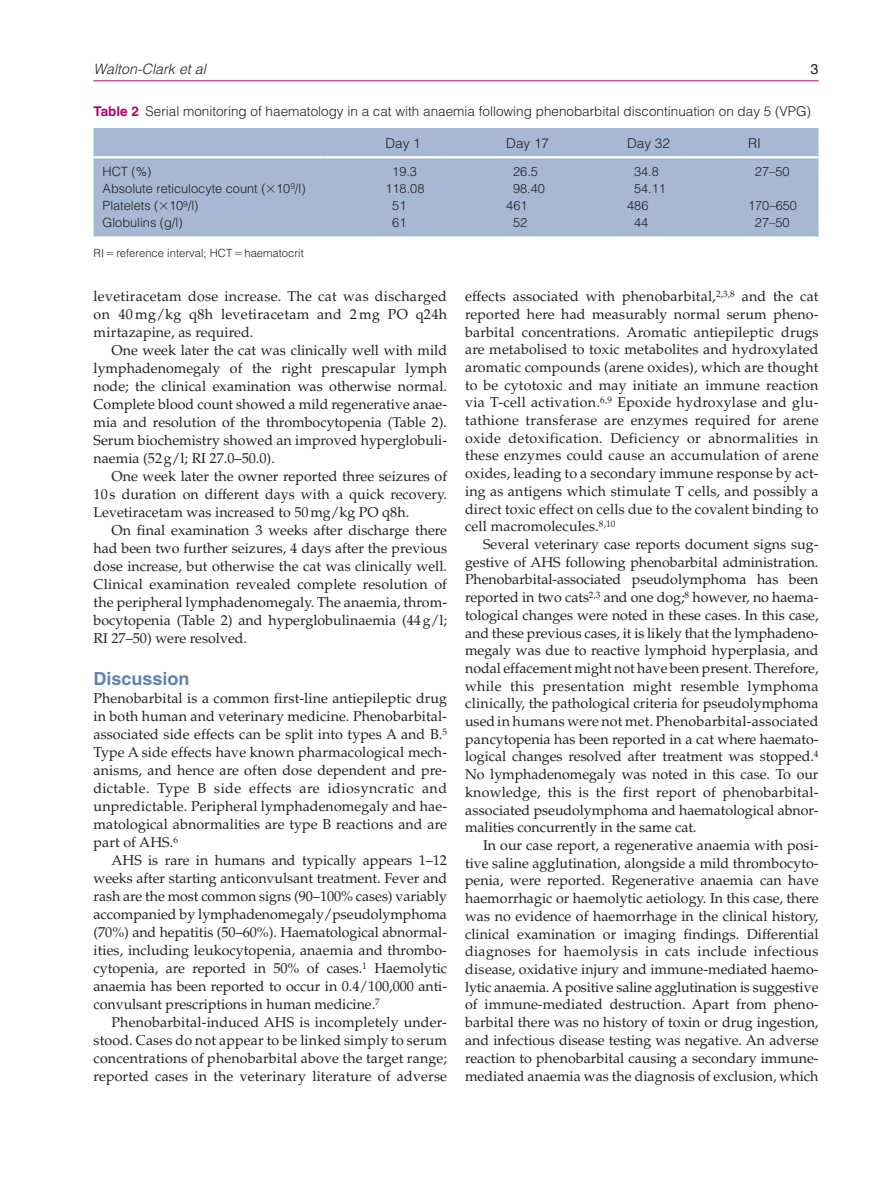
<style>
.page{position:relative;width:893px;height:1191px;background:#fff}
.page>*{position:absolute;margin:0;border:0;box-sizing:border-box;transform-origin:0 0}
.t1{font:700 18px "Helvetica LT Std";color:#5e85ae}
.t2{font:14.25px/18px "Palatino LT Std";color:#231f20;text-align:justify}
.t3{font:italic 300 14.25px "Helvetica LT Std";color:#231f20}
.t4{font:14.25px "Helvetica LT Std";color:#231f20}
.t5{font:300 13.5px "Helvetica LT Std";color:#231f20}
.t6{font:300 12.75px "Helvetica LT Std";color:#231f20}
.t7{font:300 11.25px "Helvetica LT Std";color:#231f20}
.s1{font-weight:700;color:#b6036c}
</style>
<div class="page">
<hr style="left:94px;top:80px;width:725px;height:1px;background:#b6036c">
<div style="left:94px;top:128px;width:725px;height:108px;background:#a6b8d3"></div>
<hr style="left:94px;top:156px;width:231px;height:2px;background:#fff">
<hr style="left:325px;top:156px;width:120px;height:2px;background:#fff">
<hr style="left:445px;top:156px;width:121px;height:2px;background:#fff">
<hr style="left:566px;top:156px;width:121px;height:2px;background:#fff">
<hr style="left:687px;top:156px;width:132px;height:2px;background:#fff">
<svg style="left:267px;top:185px;width:8px;height:8px"></svg>
<svg style="left:160px;top:202px;width:8px;height:8px"></svg>
<p class="t3" style="left:94px;top:60px;width:114px">Walton-Clark et al</p>
<p class="t4" style="left:811px;top:61px;width:9px">3</p>
<p class="t5" style="left:94px;top:103px;width:719px"><span class="s1">Table 2</span> Serial monitoring of haematology in a cat with anaemia following phenobarbital discontinuation on day 5 (VPG)</p>
<p class="t5" style="left:385px;top:135px;width:37px">Day 1</p>
<p class="t5" style="left:506px;top:135px;width:44px">Day 17</p>
<p class="t5" style="left:627px;top:135px;width:44px">Day 32</p>
<p class="t5" style="left:748px;top:135px;width:14px">RI</p>
<p class="t6" style="left:103px;top:163px;width:50px">HCT (%)</p>
<p class="t6" style="left:392px;top:163px;width:26px">19.3</p>
<p class="t6" style="left:513px;top:163px;width:26px">26.5</p>
<p class="t6" style="left:634px;top:163px;width:26px">34.8</p>
<p class="t6" style="left:755px;top:163px;width:36px">27–50</p>
<p class="t6" style="left:103px;top:180px;width:204px">Absolute reticulocyte count ( 10<sup>9</sup>/l)</p>
<p class="t6" style="left:385px;top:180px;width:40px">118.08</p>
<p class="t6" style="left:513px;top:180px;width:33px">98.40</p>
<p class="t6" style="left:634px;top:180px;width:33px">54.11</p>
<p class="t6" style="left:103px;top:198px;width:97px">Platelets ( 10<sup>9</sup>/l)</p>
<p class="t6" style="left:392px;top:198px;width:16px">51</p>
<p class="t6" style="left:506px;top:198px;width:23px">461</p>
<p class="t6" style="left:627px;top:198px;width:23px">486</p>
<p class="t6" style="left:748px;top:198px;width:50px">170–650</p>
<p class="t6" style="left:103px;top:215px;width:82px">Globulins (g/l)</p>
<p class="t6" style="left:392px;top:215px;width:16px">61</p>
<p class="t6" style="left:513px;top:215px;width:16px">52</p>
<p class="t6" style="left:634px;top:215px;width:16px">44</p>
<p class="t6" style="left:755px;top:215px;width:36px">27–50</p>
<p class="t7" style="left:94px;top:246px;width:212px">RI reference interval; HCT haematocrit</p>
<p class="t2" style="left:94px;top:287px;width:355px">levetiracetam dose increase. The cat was discharged on 40 mg/kg q8h levetiracetam and 2 mg PO q24h mirtazapine, as required.</p>
<p class="t2" style="left:94px;top:341px;width:355px;text-indent:18px">One week later the cat was clinically well with mild lymphadenomegaly of the right prescapular lymph node; the clinical examination was otherwise normal.<br>Complete blood count showed a mild regenerative anae&shy;mia and resolution of the thrombocytopenia (Table 2).<br>Serum biochemistry showed an improved hyperglobuli&shy;naemia (52g/l; RI 27.0–50.0).</p>
<p class="t2" style="left:94px;top:467px;width:355px;text-indent:18px">One week later the owner reported three seizures of 10s duration on different days with a quick recovery.<br>Levetiracetam was increased to 50mg/kg PO q8h.</p>
<p class="t2" style="left:94px;top:521px;width:355px;text-indent:18px">On final examination 3 weeks after discharge there had been two further seizures, 4 days after the previous dose increase, but otherwise the cat was clinically well.<br>Clinical examination revealed complete resolution of the peripheral lymphadenomegaly. The anaemia, throm&shy;bocytopenia (Table 2) and hyperglobulinaemia (44g/l; RI 27–50) were resolved.</p>
<p class="t1" style="left:94px;top:668px;width:98px">Discussion</p>
<p class="t2" style="left:94px;top:689px;width:355px">Phenobarbital is a common first-line antiepileptic drug in both human and veterinary medicine. Phenobarbital&shy;associated side effects can be split into types A and B.<sup>5<br></sup>Type A side effects have known pharmacological mech&shy;anisms, and hence are often dose dependent and pre&shy;dictable. Type B side effects are idiosyncratic and unpredictable. Peripheral lymphadenomegaly and hae&shy;matological abnormalities are type B reactions and are part of AHS.<sup>6</sup></p>
<p class="t2" style="left:94px;top:851px;width:355px;text-indent:18px">AHS is rare in humans and typically appears 1–12 weeks after starting anticonvulsant treatment. Fever and rash are the most common signs (90–100% cases) variably accompanied by lymphadenomegaly/pseudolymphoma (70%) and hepatitis (50–60%). Haematological abnormal&shy;ities, including leukocytopenia, anaemia and thrombo&shy;cytopenia, are reported in 50% of cases.<sup>1</sup> Haemolytic anaemia has been reported to occur in 0.4/100,000 anti&shy;convulsant prescriptions in human medicine.<sup>7</sup></p>
<p class="t2" style="left:94px;top:1013px;width:355px;text-indent:18px">Phenobarbital-induced AHS is incompletely under&shy;stood. Cases do not appear to be linked simply to serum concentrations of phenobarbital above the target range; reported cases in the veterinary literature of adverse</p>
<p class="t2" style="left:465px;top:288px;width:355px">effects associated with phenobarbital,<sup>2,3,8</sup> and the cat reported here had measurably normal serum pheno&shy;barbital concentrations. Aromatic antiepileptic drugs are metabolised to toxic metabolites and hydroxylated aromatic compounds (arene oxides), which are thought to be cytotoxic and may initiate an immune reaction via T-cell activation.<sup>6,9</sup> Epoxide hydroxylase and glu&shy;tathione transferase are enzymes required for arene oxide detoxification. Deficiency or abnormalities in these enzymes could cause an accumulation of arene oxides, leading to a secondary immune response by act&shy;ing as antigens which stimulate T cells, and possibly a direct toxic effect on cells due to the covalent binding to cell macromolecules.<sup>8,10</sup></p>
<p class="t2" style="left:465px;top:535px;width:355px;text-indent:18px">Several veterinary case reports document signs sug&shy;gestive of AHS following phenobarbital administration.<br>Phenobarbital-associated pseudolymphoma has been reported in two cats<sup>2,3</sup> and one dog;<sup>8</sup> however, no haema&shy;tological changes were noted in these cases. In this case, and these previous cases, it is likely that the lymphadeno&shy;megaly was due to reactive lymphoid hyperplasia, and nodal effacement might not have been present. Therefore, while this presentation might resemble lymphoma clinically, the pathological criteria for pseudolymphoma used in humans were not met. Phenobarbital-associated pancytopenia has been reported in a cat where haemato&shy;logical changes resolved after treatment was stopped.<sup>4<br></sup>No lymphadenomegaly was noted in this case. To our knowledge, this is the first report of phenobarbital&shy;associated pseudolymphoma and haematological abnor&shy;malities concurrently in the same cat.</p>
<p class="t2" style="left:465px;top:836px;width:355px;text-indent:18px">In our case report, a regenerative anaemia with posi&shy;tive saline agglutination, alongside a mild thrombocyto&shy;penia, were reported. Regenerative anaemia can have haemorrhagic or haemolytic aetiology. In this case, there was no evidence of haemorrhage in the clinical history, clinical examination or imaging findings. Differential diagnoses for haemolysis in cats include infectious disease, oxidative injury and immune-mediated haemo&shy;lytic anaemia. A positive saline agglutination is suggestive of immune-mediated destruction. Apart from pheno&shy;barbital there was no history of toxin or drug ingestion, and infectious disease testing was negative. An adverse reaction to phenobarbital causing a secondary immune&shy;mediated anaemia was the diagnosis of exclusion, which</p>
</div>
